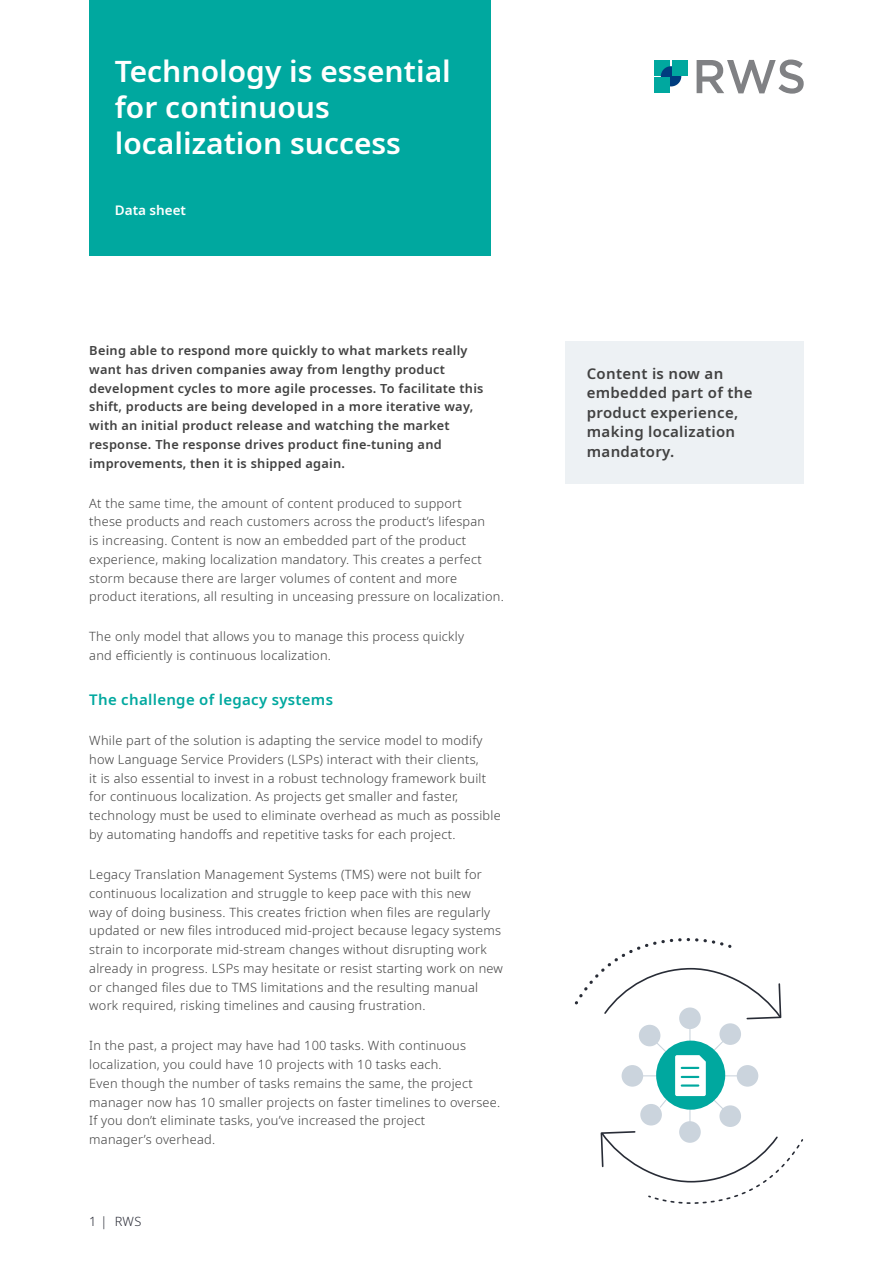
<style>
.page{position:relative;width:893px;height:1263px;background:#fff}
.page>*{position:absolute;margin:0;border:0;box-sizing:border-box;transform-origin:0 0}
.t1{font:600 30px/36px "Noto Sans";color:#fff}
.t2{font:600 15px/19.5px "Noto Sans";letter-spacing:.02em;color:#414141}
.t3{font:600 15px "Noto Sans";letter-spacing:.02em;color:#00a89f}
.t4{font:600 13.5px "Noto Sans";color:#fff}
.t5{font:300 12.75px/18.8px "Noto Sans";letter-spacing:.02em;color:#414141}
.t6{font:600 12.75px/18.8px "Noto Sans";letter-spacing:.02em;color:#414141}
.t7{font:300 12.75px "Noto Sans";color:#292b36}
</style>
<div class="page">
<div style="left:89px;top:0;width:402px;height:255px;background:#00a89f"></div>
<div style="left:679px;top:1007px;width:22px;height:22px;background:#cbd4dd;border-radius:50%"></div>
<div style="left:679px;top:1121px;width:22px;height:22px;background:#cbd4dd;border-radius:50%"></div>
<div style="left:622px;top:1065px;width:21px;height:22px;background:#cbd4dd;border-radius:50%"></div>
<div style="left:737px;top:1065px;width:21px;height:22px;background:#cbd4dd;border-radius:50%"></div>
<div style="left:639px;top:1025px;width:21px;height:21px;background:#cbd4dd;border-radius:50%"></div>
<div style="left:719px;top:1023px;width:22px;height:22px;background:#cbd4dd;border-radius:50%"></div>
<div style="left:719px;top:1105px;width:22px;height:22px;background:#cbd4dd;border-radius:50%"></div>
<div style="left:640px;top:1104px;width:22px;height:21px;background:#cbd4dd;border-radius:50%"></div>
<svg style="left:574px;top:938px;width:208px;height:82px"></svg>
<svg style="left:600px;top:1130px;width:204px;height:74px"></svg>
<svg style="left:642px;top:1028px;width:96px;height:95px"></svg>
<hr style="left:682px;top:1084px;width:16px;height:3px;background:#00a89f">
<div style="left:566px;top:341px;width:238px;height:143px;background:#edf1f4"></div>
<div style="left:654px;top:60px;width:16px;height:16px;background:#00a89f"></div>
<div style="left:661px;top:66px;width:20px;height:20px;background:#003d7f;border-radius:50%"></div>
<div style="left:654px;top:78px;width:16px;height:15px;background:#00a89f"></div>
<div style="left:672px;top:60px;width:16px;height:16px;background:#00a89f"></div>
<svg style="left:697px;top:60px;width:107px;height:34px"></svg>
<h1 class="t1" style="left:115px;top:54px;width:338px">Technology is essential for continuous localization success</h1>
<p class="t4" style="left:115px;top:201px;width:73px">Data sheet</p>
<p class="t6" style="left:89px;top:341px;width:396px">Being able to respond more quickly to what markets really want has driven companies away from lengthy product development cycles to more agile processes. To facilitate this shift, products are being developed in a more iterative way, with an initial product release and watching the market response. The response drives product fine-tuning and improvements, then it is shipped again.</p>
<p class="t5" style="left:89px;top:494px;width:416px">At the same time, the amount of content produced to support<br>these products and reach customers across the product’s lifespan<br>is increasing. Content is now an embedded part of the product experience, making localization mandatory. This creates a perfect storm because there are larger volumes of content and more product iterations, all resulting in unceasing pressure on localization.</p>
<p class="t5" style="left:89px;top:628px;width:376px">The only model that allows you to manage this process quickly and efficiently is continuous localization.</p>
<p class="t3" style="left:89px;top:689px;width:245px">The challenge of legacy systems</p>
<p class="t5" style="left:89px;top:731px;width:413px">While part of the solution is adapting the service model to modify how Language Service Providers (LSPs) interact with their clients,<br>it is also essential to invest in a robust technology framework built for continuous localization. As projects get smaller and faster, technology must be used to eliminate overhead as much as possible by automating handoffs and repetitive tasks for each project.</p>
<p class="t5" style="left:89px;top:865px;width:415px">Legacy Translation Management Systems (TMS) were not built for continuous localization and struggle to keep pace with this new<br>way of doing business. This creates friction when files are regularly updated or new files introduced mid-project because legacy systems strain to incorporate mid-stream changes without disrupting work already in progress. LSPs may hesitate or resist starting work on new or changed files due to TMS limitations and the resulting manual work required, risking timelines and causing frustration.</p>
<p class="t5" style="left:89px;top:1036px;width:413px">In the past, a project may have had 100 tasks. With continuous localization, you could have 10 projects with 10 tasks each.<br>Even though the number of tasks remains the same, the project manager now has 10 smaller projects on faster timelines to oversee.<br>If you don’t eliminate tasks, you’ve increased the project<br>manager’s overhead.</p>
<p class="t7" style="left:89px;top:1212px;width:54px">1 | RWS</p>
<p class="t2" style="left:587px;top:364px;width:167px">Content is now an embedded part of the product experience, making localization mandatory.</p>
</div>
